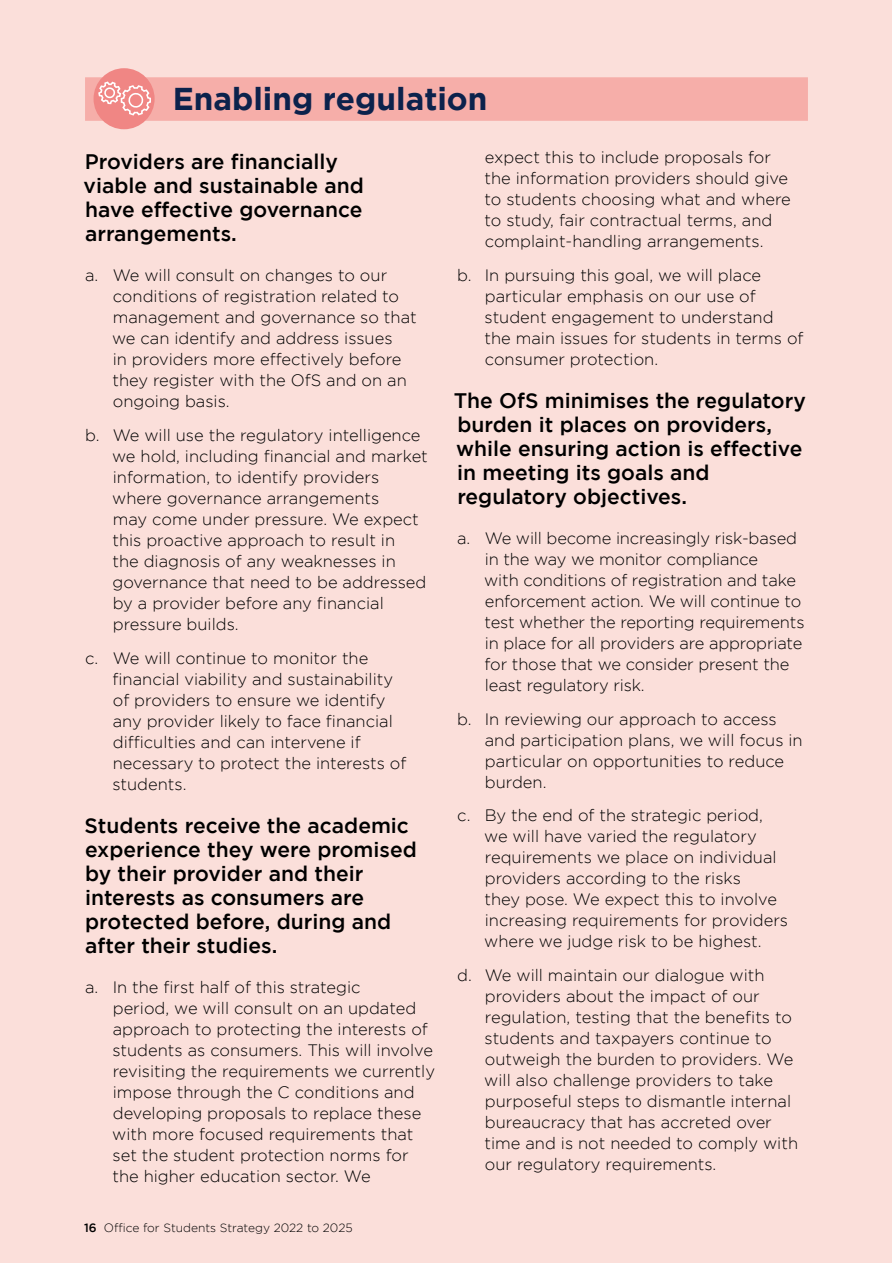
<style>
.page{position:relative;width:893px;height:1263px;background:#fff}
.page>*{position:absolute;margin:0;border:0;box-sizing:border-box;transform-origin:0 0}
.Heading_2_2_cols{font:700 31.5px "Gotham";color:#0c224c}
.intro_para_bd{font:500 21px/24px "Gotham";color:#000}
.Body_Text{font:300 16.5px/21px "Gotham";color:#000}
.t1{font:300 12px "Gotham";color:#000}
.s1{font-weight:500}
</style>
<div class="page">
<div style="left:0;top:0;width:892px;height:1263px;background:#fbdfda"></div>
<div style="left:85px;top:77px;width:723px;height:44px;background:#f6aea9"></div>
<div style="left:94px;top:68px;width:61px;height:61px;background:#f08684;border-radius:50%"></div>
<svg style="left:97px;top:81px;width:55px;height:36px"></svg>
<h3 class="Heading_2_2_cols" style="left:173px;top:80px;width:316px">Enabling regulation</h3>
<p class="intro_para_bd" style="left:84px;top:149px;width:282px">Providers are financially viable and sustainable and have effective governance arrangements.</p>
<p class="Body_Text" style="left:112px;top:264px;width:306px;text-indent:-27px">a. We will consult on changes to our conditions of registration related to management and governance so that we can identify and address issues<br>in providers more effectively before they register with the OfS and on an ongoing basis.</p>
<p class="Body_Text" style="left:112px;top:424px;width:317px;text-indent:-27px">b. We will use the regulatory intelligence we hold, including financial and market information, to identify providers where governance arrangements<br>may come under pressure. We expect this proactive approach to result in<br>the diagnosis of any weaknesses in governance that need to be addressed by a provider before any financial pressure builds.</p>
<p class="Body_Text" style="left:113px;top:647px;width:295px;text-indent:-27px">c. We will continue to monitor the financial viability and sustainability of providers to ensure we identify any provider likely to face financial difficulties and can intervene if necessary to protect the interests of students.</p>
<p class="intro_para_bd" style="left:85px;top:813px;width:334px">Students receive the academic experience they were promised by their provider and their interests as consumers are protected before, during and after their studies.</p>
<p class="Body_Text" style="left:112px;top:976px;width:324px;text-indent:-27px">a. In the first half of this strategic<br>period, we will consult on an updated approach to protecting the interests of students as consumers. This will involve revisiting the requirements we currently impose through the C conditions and developing proposals to replace these with more focused requirements that set the student protection norms for the higher education sector. We</p>
<p class="Body_Text" style="left:484px;top:146px;width:308px">expect this to include proposals for the information providers should give to students choosing what and where to study, fair contractual terms, and complaint-handling arrangements.</p>
<p class="Body_Text" style="left:484px;top:264px;width:321px;text-indent:-27px">b. In pursuing this goal, we will place particular emphasis on our use of student engagement to understand the main issues for students in terms of consumer protection.</p>
<p class="intro_para_bd" style="left:454px;top:388px;width:354px">The OfS minimises the regulatory burden it places on providers, while ensuring action is effective in meeting its goals and regulatory objectives.</p>
<p class="Body_Text" style="left:484px;top:527px;width:322px;text-indent:-27px">a. We will become increasingly risk-based in the way we monitor compliance<br>with conditions of registration and take enforcement action. We will continue to test whether the reporting requirements in place for all providers are appropriate for those that we consider present the least regulatory risk.</p>
<p class="Body_Text" style="left:485px;top:708px;width:319px;text-indent:-28px">b. In reviewing our approach to access and participation plans, we will focus in particular on opportunities to reduce burden.</p>
<p class="Body_Text" style="left:484px;top:805px;width:305px;text-indent:-27px">c. By the end of the strategic period, we will have varied the regulatory requirements we place on individual providers according to the risks<br>they pose. We expect this to involve increasing requirements for providers where we judge risk to be highest.</p>
<p class="Body_Text" style="left:484px;top:965px;width:315px;text-indent:-27px">d. We will maintain our dialogue with providers about the impact of our regulation, testing that the benefits to students and taxpayers continue to outweigh the burden to providers. We will also challenge providers to take purposeful steps to dismantle internal bureaucracy that has accreted over time and is not needed to comply with our regulatory requirements.</p>
<p class="t1" style="left:84px;top:1221px;width:270px"><span class="s1">16</span> Office for Students Strategy 2022 to 2025</p>
</div>
